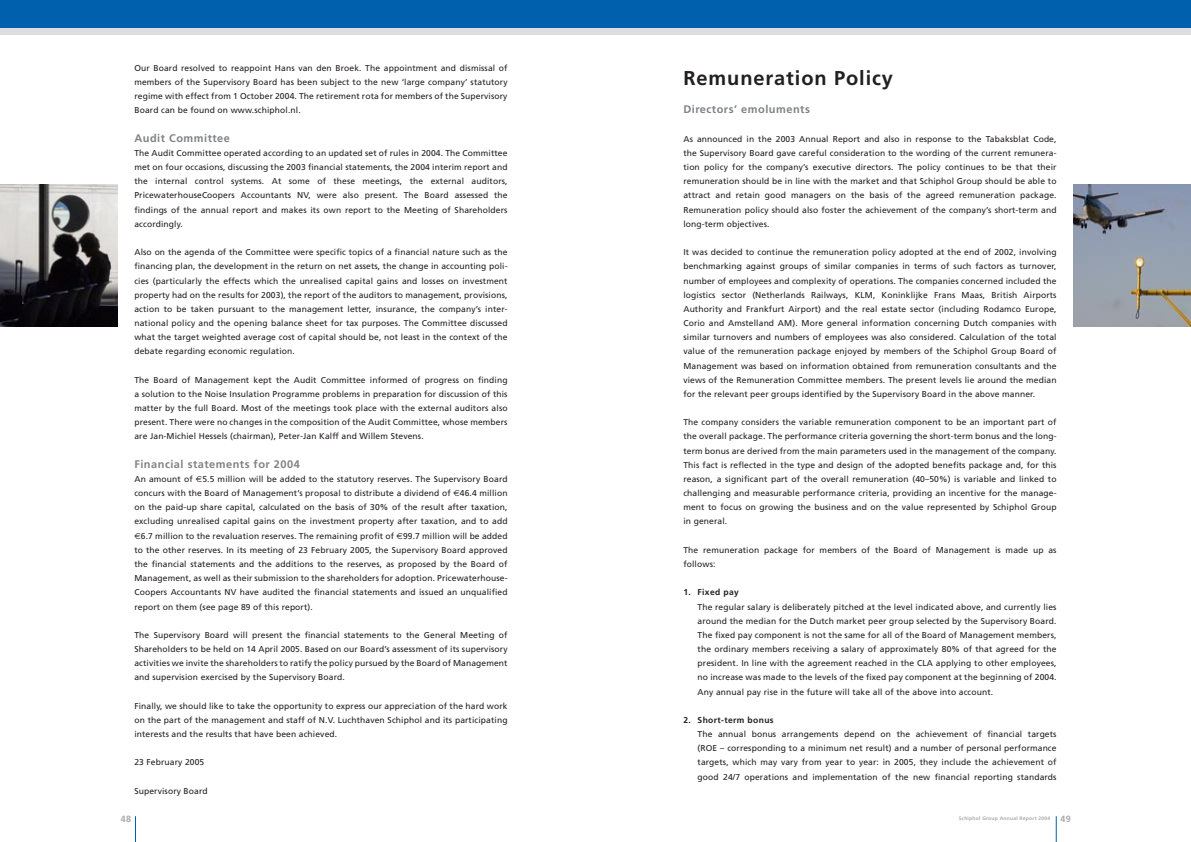
<style>
.page{position:relative;width:1191px;height:842px;background:#fff}
.page>*{position:absolute;margin:0;border:0;box-sizing:border-box;transform-origin:0 0}
.t1{font:700 20px "Frutiger";letter-spacing:.045em;color:#231f20}
.t2{font:700 11px "Frutiger";letter-spacing:.045em;color:#808285}
.t3{font:700 9px "Frutiger";color:#a8a9ad}
.t4{font:8.5px/14.2px "Frutiger";letter-spacing:.015em;color:#231f20;text-align:justify}
.t5{font:700 8.5px "Frutiger";letter-spacing:.045em;color:#231f20}
.t6{font:700 5px "Frutiger";letter-spacing:.045em;color:#a8a9ad}
.s1{font-family:"Euro Sans"}
.s2{font-size:9px}
</style>
<div class="page">
<div style="left:0;top:0;width:595px;height:35px;background:#dcdddf"></div>
<div style="left:0;top:0;width:595px;height:28px;background:#0160ae"></div>
<svg style="left:135px;top:816px;width:1px;height:26px"></svg>
<div style="left:595px;top:0;width:596px;height:35px;background:#dcdddf"></div>
<div style="left:595px;top:0;width:596px;height:28px;background:#0160ae"></div>
<svg style="left:1055px;top:816px;width:1px;height:26px"></svg>
<img style="left:1073px;top:184px;width:118px;height:142px">
<img style="left:0;top:184px;width:117px;height:142px">
<p class="t4" style="left:134px;top:61px;width:375px">Our Board resolved to reappoint Hans van den Broek. The appointment and dismissal of members of the Supervisory Board has been subject to the new ‘large company’ statutory regime with effect from 1 October 2004. The retirement rota for members of the Supervisory Board can be found on www.schiphol.nl.</p>
<p class="t2" style="left:134px;top:131px;width:97px">Audit Committee</p>
<p class="t4" style="left:134px;top:146px;width:375px">The Audit Committee operated according to an updated set of rules in 2004. The Committee met on four occasions, discussing the 2003 financial statements, the 2004 interim report and the internal control systems. At some of these meetings, the external auditors, PricewaterhouseCoopers Accountants NV, were also present. The Board assessed the findings of the annual report and makes its own report to the Meeting of Shareholders accordingly.</p>
<p class="t4" style="left:134px;top:245px;width:375px">Also on the agenda of the Committee were specific topics of a financial nature such as the financing plan, the development in the return on net assets, the change in accounting poli&shy;cies (particularly the effects which the unrealised capital gains and losses on investment property had on the results for 2003), the report of the auditors to management, provisions, action to be taken pursuant to the management letter, insurance, the company’s inter&shy;national policy and the opening balance sheet for tax purposes. The Committee discussed what the target weighted average cost of capital should be, not least in the context of the debate regarding economic regulation.</p>
<p class="t4" style="left:134px;top:373px;width:375px">The Board of Management kept the Audit Committee informed of progress on finding a solution to the Noise Insulation Programme problems in preparation for discussion of this matter by the full Board. Most of the meetings took place with the external auditors also present. There were no changes in the composition of the Audit Committee, whose members are Jan-Michiel Hessels (chairman), Peter-Jan Kalff and Willem Stevens.</p>
<p class="t2" style="left:134px;top:457px;width:167px">Financial statements for 2004</p>
<p class="t4" style="left:134px;top:472px;width:375px">An amount of <span class="s1">€</span>5.5 million will be added to the statutory reserves. The Supervisory Board concurs with the Board of Management’s proposal to distribute a dividend of <span class="s1">€</span>46.4 million on the paid-up share capital, calculated on the basis of 30% of the result after taxation, excluding unrealised capital gains on the investment property after taxation, and to add <span class="s1">€</span>6.7 million to the revaluation reserves. The remaining profit of <span class="s1">€</span>99.7 million will be added to the other reserves. In its meeting of 23 February 2005, the Supervisory Board approved the financial statements and the additions to the reserves, as proposed by the Board of Management, as well as their submission to the shareholders for adoption. Pricewaterhouse-Coopers Accountants NV have audited the financial statements and issued an unqualified report on them (see page 89 of this report).</p>
<p class="t4" style="left:134px;top:628px;width:375px">The Supervisory Board will present the financial statements to the General Meeting of Shareholders to be held on 14 April 2005. Based on our Board’s assessment of its supervisory activities we invite the shareholders to ratify the policy pursued by the Board of Management and supervision exercised by the Supervisory Board.</p>
<p class="t4" style="left:134px;top:699px;width:375px">Finally, we should like to take the opportunity to express our appreciation of the hard work on the part of the management and staff of N.V. Luchthaven Schiphol and its participating interests and the results that have been achieved.</p>
<p class="t4" style="left:134px;top:755px;width:71px">23 February 2005</p>
<p class="t4" style="left:134px;top:784px;width:75px">Supervisory Board</p>
<h1 class="t1" style="left:683px;top:66px;width:211px">Remuneration Policy</h1>
<p class="t2" style="left:683px;top:103px;width:128px">Directors’ emoluments</p>
<p class="t4" style="left:683px;top:132px;width:375px">As announced in the 2003 Annual Report and also in response to the Tabaksblat Code, the Supervisory Board gave careful consideration to the wording of the current remunera&shy;tion policy for the company’s executive directors. The policy continues to be that their remuneration should be in line with the market and that Schiphol Group should be able to attract and retain good managers on the basis of the agreed remuneration package.<br>Remuneration policy should also foster the achievement of the company’s short-term and long-term objectives.</p>
<p class="t4" style="left:683px;top:245px;width:375px">It was decided to continue the remuneration policy adopted at the end of 2002, involving benchmarking against groups of similar companies in terms of such factors as turnover, number of employees and complexity of operations. The companies concerned included the logistics sector (Netherlands Railways, KLM, Koninklijke Frans Maas, British Airports Authority and Frankfurt Airport) and the real estate sector (including Rodamco Europe, Corio and Amstelland AM). More general information concerning Dutch companies with similar turnovers and numbers of employees was also considered. Calculation of the total value of the remuneration package enjoyed by members of the Schiphol Group Board of Management was based on information obtained from remuneration consultants and the views of the Remuneration Committee members. The present levels lie around the median for the relevant peer groups identified by the Supervisory Board in the above manner.</p>
<p class="t4" style="left:683px;top:415px;width:375px">The company considers the variable remuneration component to be an important part of the overall package. The performance criteria governing the short-term bonus and the long&shy;term bonus are derived from the main parameters used in the management of the company.<br>This fact is reflected in the type and design of the adopted benefits package and, for this reason, a significant part of the overall remuneration (40–50%) is variable and linked to challenging and measurable performance criteria, providing an incentive for the manage&shy;ment to focus on growing the business and on the value represented by Schiphol Group in general.</p>
<p class="t4" style="left:683px;top:543px;width:374px">The remuneration package for members of the Board of Management is made up as follows:</p>
<p class="t5" style="left:683px;top:587px;width:57px">1. Fixed pay</p>
<p class="t4" style="left:697px;top:599px;width:360px">The regular salary is deliberately pitched at the level indicated above, and currently lies around the median for the Dutch market peer group selected by the Supervisory Board.<br>The fixed pay component is not the same for all of the Board of Management members, the ordinary members receiving a salary of approximately 80% of that agreed for the president. In line with the agreement reached in the CLA applying to other employees, no increase was made to the levels of the fixed pay component at the beginning of 2004.<br>Any annual pay rise in the future will take all of the above into account.</p>
<p class="t5" style="left:683px;top:715px;width:92px">2. Short-term bonus</p>
<p class="t4" style="left:697px;top:727px;width:360px">The annual bonus arrangements depend on the achievement of financial targets (ROE – corresponding to a minimum net result) and a number of personal performance targets, which may vary from year to year: in 2005, they include the achievement of good 24/7 operations and implementation of the new financial reporting standards</p>
<p class="t3" style="left:121px;top:814px;width:12px">48</p>
<p class="t6" style="left:959px;top:815px;width:114px">Schiphol Group Annual Report 2004 <span class="s2">49</span></p>
</div>
